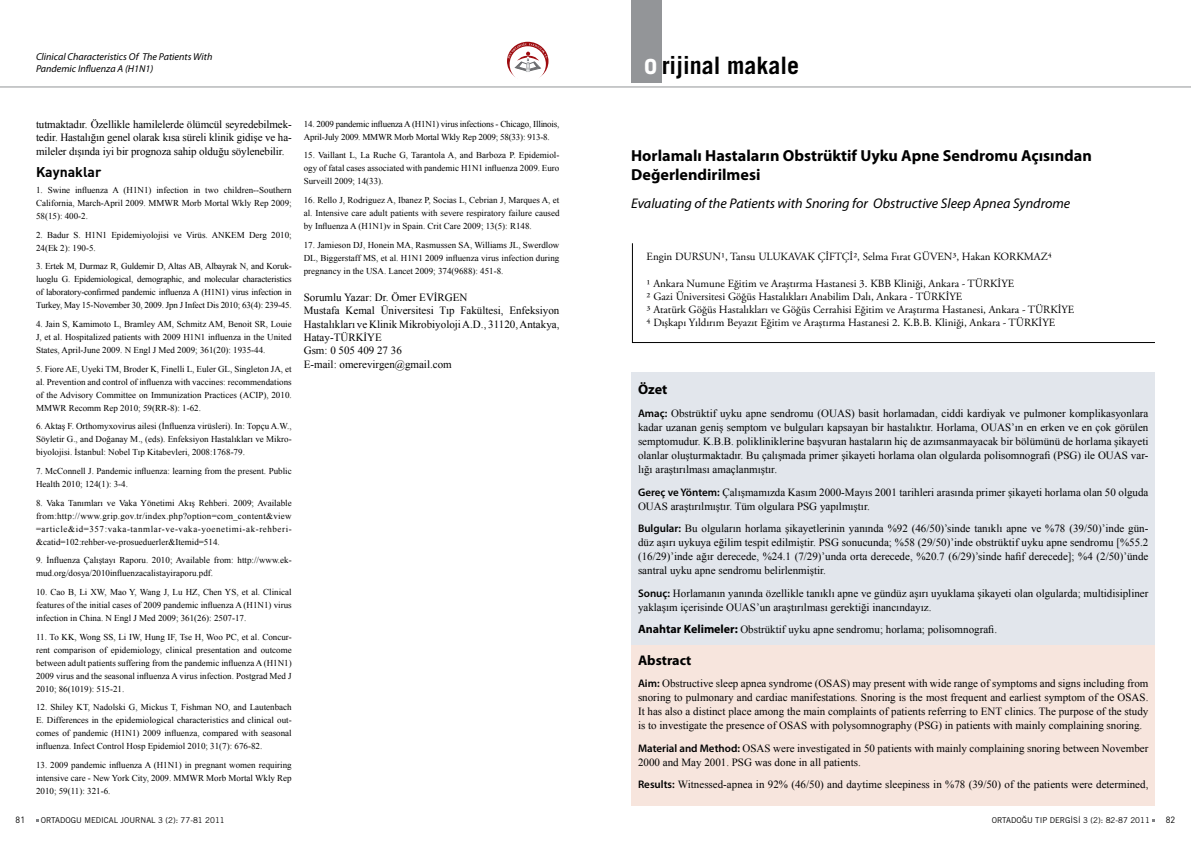
<style>
.page{position:relative;width:1191px;height:842px;background:#fff}
.page>*{position:absolute;margin:0;border:0;box-sizing:border-box;transform-origin:0 0}
.t1{font:700 24px "Trade Gothic LT Std";color:#000}
.t2{font:700 16px/19.2px "Myriad Pro";color:#000}
.t3{font:italic 14px "Myriad Pro";color:#000}
.t4{font:700 14px "Myriad Pro";color:#000}
.t5{font:700 14px "DIN Pro";color:#000}
.t6{font:11px/14px "Times New Roman";color:#000;text-align:justify}
.t7{font:11px/13.2px "Adobe Garamond Pro";color:#000}
.t8{font:italic 10px/12px "Myriad Pro";color:#000}
.t9{font:9px/13px "Times New Roman";color:#000;text-align:justify}
.t10{font:9px/13px "Times New Roman";letter-spacing:-.02em;color:#000}
.t11{font:9px "DIN Pro";color:#000}
.t12{font:8px "Trade Gothic LT Std";color:#000}
.s1{font-size:27.6px;color:#fff}
.s2{font-family:"Myriad Pro";font-weight:600}
.s3{font-family:"Myriad Pro";font-weight:700;font-size:12px}
</style>
<div class="page">
<hr style="left:0;top:86px;width:1191px;height:1px;background:#939598">
<svg style="left:507px;top:42px;width:41px;height:39px"></svg>
<div style="left:509px;top:46px;width:37px;height:36px;background:#fff;border-radius:50%"></div>
<svg style="left:507px;top:43px;width:40px;height:29px"></svg>
<svg style="left:631px;top:243px;width:524px;height:100px"></svg>
<div style="left:631px;top:372px;width:524px;height:273px;background:#e2e6ec"></div>
<div style="left:631px;top:645px;width:524px;height:161px;background:#f7e5dd"></div>
<div style="left:631px;top:0;width:30px;height:83px;background:#939598"></div>
<p class="t8" style="left:36px;top:50px;width:178px">Clinical Characteristics Of The Patients With<br>Pandemic Influenza A (H1N1)</p>
<p class="t6" style="left:36px;top:117px;width:257px;line-height:13.4px">tutmaktadır. Özellikle hamilelerde ölümcül seyredebilmek&shy;tedir. Hastalığın genel olarak kısa süreli klinik gidişe ve ha&shy;mileler dışında iyi bir prognoza sahip olduğu söylenebilir.</p>
<p class="t5" style="left:36px;top:162px;width:67px">Kaynaklar</p>
<p class="t9" style="left:36px;top:183px;width:257px">1. Swine influenza A (H1N1) infection in two children--Southern California, March-April 2009. MMWR Morb Mortal Wkly Rep 2009; 58(15): 400-2.</p>
<p class="t9" style="left:36px;top:228px;width:257px">2. Badur S. H1N1 Epidemiyolojisi ve Virüs. ANKEM Derg 2010;<br>24(Ek 2): 190-5.</p>
<p class="t9" style="left:36px;top:260px;width:257px">3. Ertek M, Durmaz R, Guldemir D, Altas AB, Albayrak N, and Koruk&shy;luoglu G. Epidemiological, demographic, and molecular characteristics of laboratory-confirmed pandemic influenza A (H1N1) virus infection in Turkey, May 15-November 30, 2009. Jpn J Infect Dis 2010; 63(4): 239-45.</p>
<p class="t9" style="left:36px;top:317px;width:257px">4. Jain S, Kamimoto L, Bramley AM, Schmitz AM, Benoit SR, Louie J, et al. Hospitalized patients with 2009 H1N1 influenza in the United States, April-June 2009. N Engl J Med 2009; 361(20): 1935-44.</p>
<p class="t9" style="left:36px;top:362px;width:257px">5. Fiore AE, Uyeki TM, Broder K, Finelli L, Euler GL, Singleton JA, et al. Prevention and control of influenza with vaccines: recommendations of the Advisory Committee on Immunization Practices (ACIP), 2010.<br>MMWR Recomm Rep 2010; 59(RR-8): 1-62.</p>
<p class="t9" style="left:36px;top:420px;width:257px">6. Aktaş F. Orthomyxovirus ailesi (İnfluenza virüsleri). In: Topçu A.W., Söyletir G., and Doğanay M., (eds). Enfeksiyon Hastalıkları ve Mikro&shy;biyolojisi. İstanbul: Nobel Tıp Kitabevleri, 2008:1768-79.</p>
<p class="t9" style="left:36px;top:464px;width:257px">7. McConnell J. Pandemic influenza: learning from the present. Public<br>Health 2010; 124(1): 3-4.</p>
<p class="t9" style="left:36px;top:496px;width:257px">8. Vaka Tanımları ve Vaka Yönetimi Akış Rehberi. 2009; Available from:http://www.grip.gov.tr/index.php?option=com_content&amp;view =article&amp;id=357:vaka-tanmlar-ve-vaka-yoenetimi-ak-rehberi-&amp;catid=102:rehber-ve-prosueduerler&amp;Itemid=514.</p>
<p class="t9" style="left:36px;top:554px;width:257px">9. İnfluenza Çalıştayı Raporu. 2010; Available from: http://www.ek&shy;mud.org/dosya/2010influenzacalistayiraporu.pdf.</p>
<p class="t9" style="left:36px;top:585px;width:257px">10. Cao B, Li XW, Mao Y, Wang J, Lu HZ, Chen YS, et al. Clinical features of the initial cases of 2009 pandemic influenza A (H1N1) virus infection in China. N Engl J Med 2009; 361(26): 2507-17.</p>
<p class="t9" style="left:36px;top:630px;width:257px">11. To KK, Wong SS, Li IW, Hung IF, Tse H, Woo PC, et al. Concur&shy;rent comparison of epidemiology, clinical presentation and outcome between adult patients suffering from the pandemic influenza A (H1N1)<br>2009 virus and the seasonal influenza A virus infection. Postgrad Med J 2010; 86(1019): 515-21.</p>
<p class="t9" style="left:36px;top:701px;width:257px">12. Shiley KT, Nadolski G, Mickus T, Fishman NO, and Lautenbach E. Differences in the epidemiological characteristics and clinical out&shy;comes of pandemic (H1N1) 2009 influenza, compared with seasonal influenza. Infect Control Hosp Epidemiol 2010; 31(7): 676-82.</p>
<p class="t9" style="left:36px;top:758px;width:257px">13. 2009 pandemic influenza A (H1N1) in pregnant women requiring intensive care - New York City, 2009. MMWR Morb Mortal Wkly Rep 2010; 59(11): 321-6.</p>
<p class="t10" style="left:304px;top:117px;width:257px">14. 2009 pandemic influenza A (H1N1) virus infections - Chicago, Illinois,<br>April-July 2009. MMWR Morb Mortal Wkly Rep 2009; 58(33): 913-8.</p>
<p class="t9" style="left:304px;top:149px;width:257px">15. Vaillant L, La Ruche G, Tarantola A, and Barboza P. Epidemiol&shy;ogy of fatal cases associated with pandemic H1N1 influenza 2009. Euro Surveill 2009; 14(33).</p>
<p class="t9" style="left:304px;top:193px;width:257px">16. Rello J, Rodriguez A, Ibanez P, Socias L, Cebrian J, Marques A, et al. Intensive care adult patients with severe respiratory failure caused by Influenza A (H1N1)v in Spain. Crit Care 2009; 13(5): R148.</p>
<p class="t9" style="left:304px;top:238px;width:257px">17. Jamieson DJ, Honein MA, Rasmussen SA, Williams JL, Swerdlow DL, Biggerstaff MS, et al. H1N1 2009 influenza virus infection during pregnancy in the USA. Lancet 2009; 374(9688): 451-8.</p>
<p class="t6" style="left:304px;top:290px;width:257px;line-height:13.4px;text-align:left">Sorumlu Yazar: Dr. Ömer EVİRGEN<br>Mustafa Kemal Üniversitesi Tıp Fakültesi, Enfeksiyon Hastalıkları ve Klinik Mikrobiyoloji A.D., 31120, Antakya, Hatay-TÜRKİYE<br>Gsm: 0 505 409 27 36<br>E-mail: omerevirgen@gmail.com</p>
<p class="t1" style="left:644px;top:50px;width:157px"><span class="s1">o</span> rijinal makale</p>
<p class="t2" style="left:631px;top:145px;width:462px">Horlamalı Hastaların Obstrüktif Uyku Apne Sendromu Açısından<br>Değerlendirilmesi</p>
<p class="t3" style="left:631px;top:195px;width:440px">Evaluating of the Patients with Snoring for Obstructive Sleep Apnea Syndrome</p>
<p class="t7" style="left:646px;top:250px;width:406px">Engin DURSUN1, Tansu ULUKAVAK ÇİFTÇİ2, Selma Fırat GÜVEN3, Hakan KORKMAZ4</p>
<p class="t7" style="left:646px;top:277px;width:429px">1 Ankara Numune Eğitim ve Araştırma Hastanesi 3. KBB Kliniği, Ankara - TÜRKİYE<br>2 Gazi Üniversitesi Göğüs Hastalıkları Anabilim Dalı, Ankara - TÜRKİYE<br>3 Atatürk Göğüs Hastalıkları ve Göğüs Cerrahisi Eğitim ve Araştırma Hastanesi, Ankara - TÜRKİYE 4 Dışkapı Yıldırım Beyazıt Eğitim ve Araştırma Hastanesi 2. K.B.B. Kliniği, Ankara - TÜRKİYE</p>
<p class="t4" style="left:638px;top:381px;width:31px">Özet</p>
<p class="t6" style="left:638px;top:406px;width:512px"><span class="s2">Amaç:</span> Obstrüktif uyku apne sendromu (OUAS) basit horlamadan, ciddi kardiyak ve pulmoner komplikasyonlara kadar uzanan geniş semptom ve bulguları kapsayan bir hastalıktır. Horlama, OUAS’ın en erken ve en çok görülen semptomudur. K.B.B. polikliniklerine başvuran hastaların hiç de azımsanmayacak bir bölümünü de horlama şikayeti olanlar oluşturmaktadır. Bu çalışmada primer şikayeti horlama olan olgularda polisomnografi (PSG) ile OUAS var&shy;lığı araştırılması amaçlanmıştır.</p>
<p class="t6" style="left:638px;top:485px;width:512px"><span class="s2">Gereç ve Yöntem:</span> Çalışmamızda Kasım 2000-Mayıs 2001 tarihleri arasında primer şikayeti horlama olan 50 olguda<br>OUAS araştırılmıştır. Tüm olgulara PSG yapılmıştır.</p>
<p class="t6" style="left:638px;top:521px;width:512px"><span class="s2">Bulgular:</span> Bu olguların horlama şikayetlerinin yanında %92 (46/50)’sinde tanıklı apne ve %78 (39/50)’inde gün&shy;düz aşırı uykuya eğilim tespit edilmiştir. PSG sonucunda; %58 (29/50)’inde obstrüktif uyku apne sendromu [%55.2 (16/29)’inde ağır derecede, %24.1 (7/29)’unda orta derecede, %20.7 (6/29)’sinde hafif derecede]; %4 (2/50)’ünde santral uyku apne sendromu belirlenmiştir.</p>
<p class="t6" style="left:638px;top:586px;width:512px"><span class="s2">Sonuç:</span> Horlamanın yanında özellikle tanıklı apne ve gündüz aşırı uyuklama şikayeti olan olgularda; multidisipliner yaklaşım içerisinde OUAS’un araştırılması gerektiği inancındayız.</p>
<p class="t6" style="left:638px;top:622px;width:360px"><span class="s3">Anahtar Kelimeler:</span> Obstrüktif uyku apne sendromu; horlama; polisomnografi.</p>
<p class="t4" style="left:638px;top:651px;width:55px">Abstract</p>
<p class="t6" style="left:638px;top:676px;width:512px"><span class="s2">Aim:</span> Obstructive sleep apnea syndrome (OSAS) may present with wide range of symptoms and signs including from snoring to pulmonary and cardiac manifestations. Snoring is the most frequent and earliest symptom of the OSAS.<br>It has also a distinct place among the main complaints of patients referring to ENT clinics. The purpose of the study is to investigate the presence of OSAS with polysomnography (PSG) in patients with mainly complaining snoring.</p>
<p class="t6" style="left:638px;top:741px;width:512px"><span class="s2">Material and Method:</span> OSAS were investigated in 50 patients with mainly complaining snoring between November<br>2000 and May 2001. PSG was done in all patients.</p>
<p class="t6" style="left:638px;top:777px;width:512px"><span class="s2">Results:</span> Witnessed-apnea in 92% (46/50) and daytime sleepiness in %78 (39/50) of the patients were determined,</p>
<p class="t12" style="left:41px;top:815px;width:185px">ORTADOGU MEDICAL JOURNAL 3 (2): 77-81 2011</p>
<p class="t12" style="left:991px;top:815px;width:160px">ORTADOĞU TIP DERGİSİ 3 (2): 82-87 2011</p>
<p class="t11" style="left:16px;top:814px;width:11px">81</p>
<p class="t11" style="left:1166px;top:814px;width:11px">82</p>
</div>
